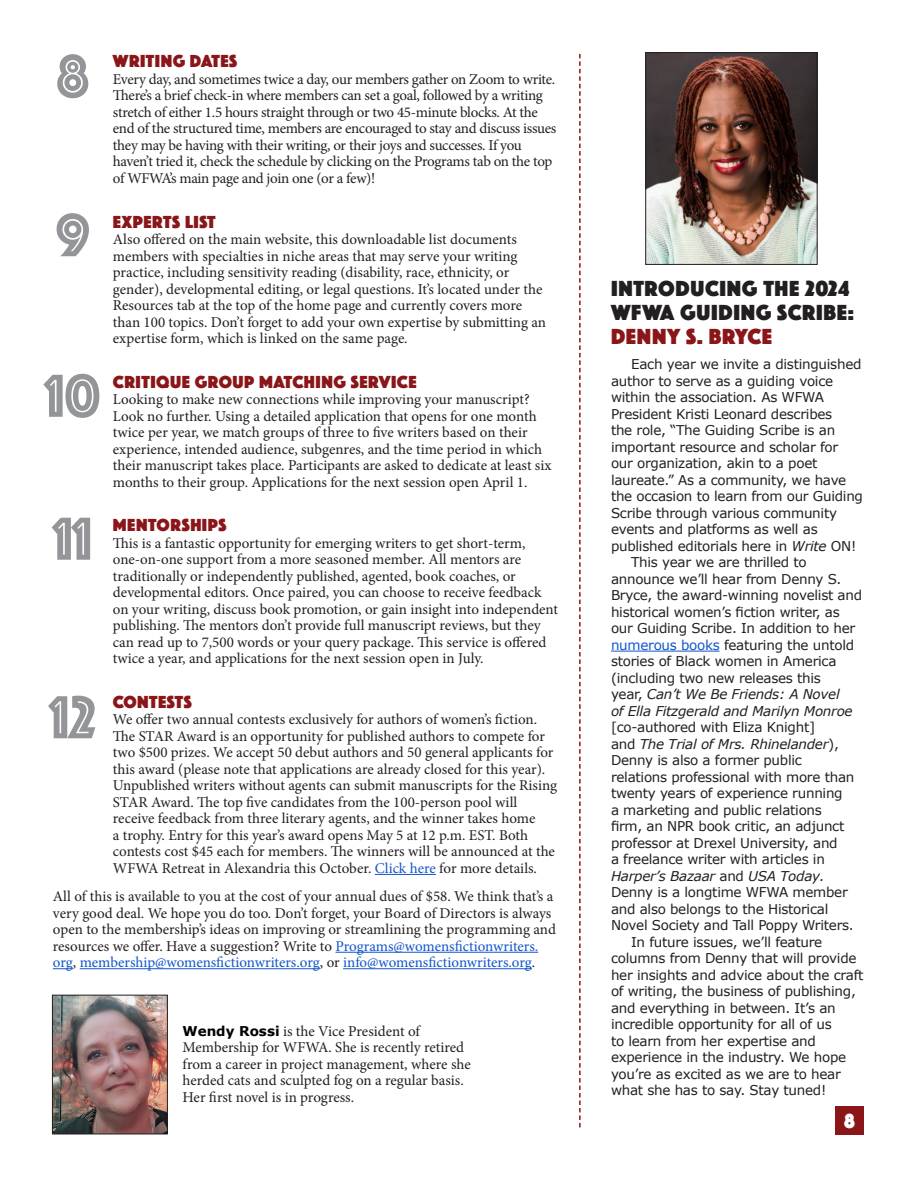
<style>
.page{position:relative;width:918px;height:1188px;background:#fff}
.page>*{position:absolute;margin:0;border:0;box-sizing:border-box;transform-origin:0 0}
.p3{font:63px "Phosphate Pro Inline";color:#939598}
.p3-2{font:22.5px/24px "Phosphate Pro Solid";letter-spacing:.03em;color:#231f20}
.t1{font:21px "Phosphate Pro Solid";color:#fff}
.p3-3{font:18px "Phosphate Pro Solid";letter-spacing:.03em;color:#8a1619}
.p3-4{font:15px/16.5px "Minion Pro";letter-spacing:-.005em;color:#231f20}
.p3-5{font:15px/16.5px "Minion Pro";letter-spacing:-.025em;color:#231f20}
.t2{font:13.5px/16.5px "Verdana";letter-spacing:-.02em;color:#231f20}
.s1{color:#15c}
.s2{font-family:"Verdana";font-weight:700;font-size:13.5px;color:#000}
.s3{color:#8a1619}
.s4{font-style:italic}
</style>
<div class="page">
<svg style="left:579px;top:54px;width:2px;height:1074px"></svg>
<img style="left:648px;top:54px;width:167px;height:209px">
<div style="left:646px;top:52px;width:171px;height:213px;border:1px solid #231f20"></div>
<div style="left:836px;top:1106px;width:28px;height:28px;background:#8a1619"></div>
<hr style="left:611px;top:651px;width:109px;height:1px;background:#15c">
<hr style="left:375px;top:874px;width:61px;height:1px;background:#15c">
<img style="left:54px;top:997px;width:112px;height:135px">
<div style="left:52px;top:995px;width:116px;height:139px;border:1px solid #231f20"></div>
<hr style="left:336px;top:952px;width:202px;height:1px;background:#15c">
<svg style="left:53px;top:968px;width:20px;height:1px"></svg>
<hr style="left:80px;top:968px;width:240px;height:1px;background:#15c">
<hr style="left:343px;top:968px;width:189px;height:1px;background:#15c">
<p class="p3" style="left:57px;top:31px;width:34px">8</p>
<p class="p3-3" style="left:113px;top:49px;width:126px">WRITING DATES</p>
<p class="p3-5" style="left:113px;top:71px;width:445px">Every day, and sometimes twice a day, our members gather on Zoom to write.<br>There’s a brief check-in where members can set a goal, followed by a writing stretch of either 1.5 hours straight through or two 45-minute blocks. At the end of the structured time, members are encouraged to stay and discuss issues they may be having with their writing, or their joys and successes. If you haven’t tried it, check the schedule by clicking on the Programs tab on the top of WFWA’s main page and join one (or a few)!</p>
<p class="p3-3" style="left:113px;top:209px;width:104px">EXPERTS LIST</p>
<p class="p3-4" style="left:113px;top:231px;width:435px">Also offered on the main website, this downloadable list documents members with specialties in niche areas that may serve your writing practice, including sensitivity reading (disability, race, ethnicity, or gender), developmental editing, or legal questions. It’s located under the Resources tab at the top of the home page and currently covers more than 100 topics. Don’t forget to add your own expertise by submitting an expertise form, which is linked on the same page.</p>
<p class="p3-3" style="left:113px;top:369px;width:305px">CRITIQUE GROUP MATCHING SERVICE</p>
<p class="p3-4" style="left:113px;top:391px;width:440px">Looking to make new connections while improving your manuscript?<br>Look no further. Using a detailed application that opens for one month twice per year, we match groups of three to five writers based on their experience, intended audience, subgenres, and the time period in which their manuscript takes place. Participants are asked to dedicate at least six months to their group. Applications for the next session open April 1.</p>
<p class="p3-3" style="left:113px;top:512px;width:115px">MENTORSHIPS</p>
<p class="p3-4" style="left:113px;top:535px;width:447px">This is a fantastic opportunity for emerging writers to get short-term, one-on-one support from a more seasoned member. All mentors are traditionally or independently published, agented, book coaches, or developmental editors. Once paired, you can choose to receive feedback on your writing, discuss book promotion, or gain insight into independent publishing. The mentors don’t provide full manuscript reviews, but they can read up to 7,500 words or your query package. This service is offered twice a year, and applications for the next session open in July.</p>
<p class="p3-3" style="left:113px;top:689px;width:81px">CONTESTS</p>
<p class="p3-4" style="left:113px;top:711px;width:446px">We offer two annual contests exclusively for authors of women’s fiction.<br>The STAR Award is an opportunity for published authors to compete for two $500 prizes. We accept 50 debut authors and 50 general applicants for this award (please note that applications are already closed for this year).<br>Unpublished writers without agents can submit manuscripts for the Rising STAR Award. The top five candidates from the 100-person pool will receive feedback from three literary agents, and the winner takes home<br>a trophy. Entry for this year’s award opens May 5 at 12 p.m. EST. Both contests cost $45 each for members. The winners will be announced at the WFWA Retreat in Alexandria this October. <span class="s1">Click here</span> for more details.</p>
<p class="p3-4" style="left:53px;top:888px;width:505px">All of this is available to you at the cost of your annual dues of $58. We think that’s a very good deal. We hope you do too. Don’t forget, your Board of Directors is always open to the membership’s ideas on improving or streamlining the programming and resources we offer. Have a suggestion? Write to <span class="s1">Programs@womensfictionwriters. org</span>, <span class="s1">membership@womensfictionwriters.org</span>, or <span class="s1">info@womensfictionwriters.org</span>.</p>
<p class="p3" style="left:56px;top:190px;width:36px">9</p>
<p class="p3" style="left:45px;top:351px;width:57px">10</p>
<p class="p3" style="left:53px;top:494px;width:41px">11</p>
<p class="p3" style="left:50px;top:672px;width:48px">12</p>
<p class="p3-4" style="left:183px;top:1023px;width:290px"><span class="s2">Wendy Rossi</span> is the Vice President of Membership for WFWA. She is recently retired from a career in project management, where she herded cats and sculpted fog on a regular basis.<br>Her first novel is in progress.</p>
<p class="p3-2" style="left:611px;top:275px;width:244px">INTRODUCING THE 2024<br>WFWA GUIDING SCRIBE:<br><span class="s3">DENNY S. BRYCE</span></p>
<p class="t2" style="left:611px;top:356px;width:254px;text-indent:20px">Each year we invite a distinguished author to serve as a guiding voice within the association. As WFWA President Kristi Leonard describes<br>the role, “The Guiding Scribe is an important resource and scholar for our organization, akin to a poet laureate.” As a community, we have the occasion to learn from our Guiding Scribe through various community events and platforms as well as published editorials here in <span class="s4">Write</span> ON!</p>
<p class="t2" style="left:611px;top:554px;width:253px;text-indent:20px">This year we are thrilled to announce we’ll hear from Denny S.<br>Bryce, the award-winning novelist and historical women’s fiction writer, as our Guiding Scribe. In addition to her <span class="s1">numerous books</span> featuring the untold stories of Black women in America (including two new releases this<br>year, <span class="s4">Can’t We Be Friends: A Novel<br>of Ella Fitzgerald and Marilyn Monroe </span>[co-authored with Eliza Knight]<br>and <span class="s4">The Trial of Mrs. Rhinelander</span>), Denny is also a former public<br>relations professional with more than twenty years of experience running<br>a marketing and public relations<br>firm, an NPR book critic, an adjunct professor at Drexel University, and<br>a freelance writer with articles in <span class="s4">Harper’s Bazaar</span> and <span class="s4">USA Today.<br></span>Denny is a longtime WFWA member and also belongs to the Historical Novel Society and Tall Poppy Writers.</p>
<p class="t2" style="left:611px;top:934px;width:254px;text-indent:20px">In future issues, we’ll feature columns from Denny that will provide her insights and advice about the craft of writing, the business of publishing, and everything in between. It’s an incredible opportunity for all of us<br>to learn from her expertise and experience in the industry. We hope you’re as excited as we are to hear what she has to say. Stay tuned!</p>
<p class="t1" style="left:844px;top:1106px;width:12px">8</p>
</div>
